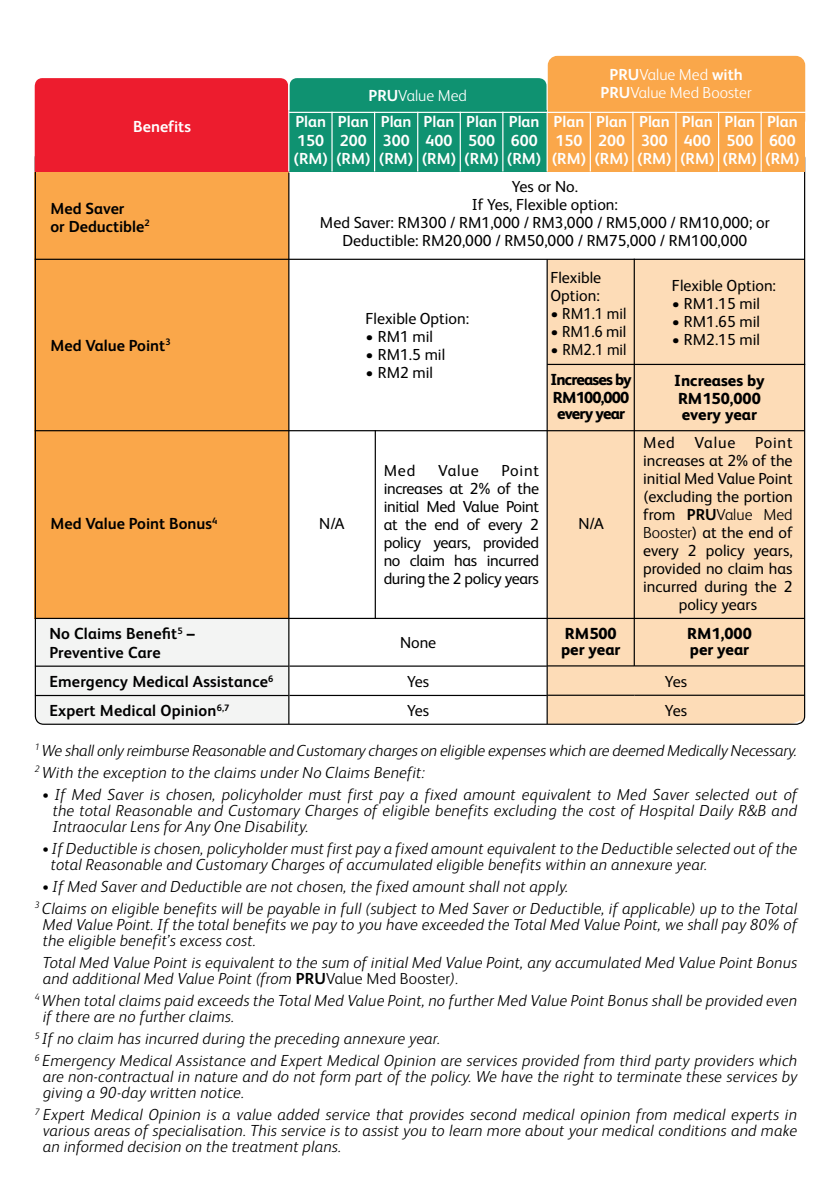
<style>
.page{position:relative;width:840px;height:1191px;background:#fff}
.page>*{position:absolute;margin:0;border:0;box-sizing:border-box;transform-origin:0 0}
.t1{font:italic 300 16px/16px "FS Albert Pro";letter-spacing:.01em;color:#000}
.t2{font:16px/18px "FS Albert Pro";color:#000}
.t3{font:italic 300 16px/22px "FS Albert Pro";letter-spacing:-.01em;color:#000}
.t4{font:700 16px/18px "FS Albert Pro";color:#fff}
.t5{font:700 16px/18px "FS Albert Pro";letter-spacing:.01em;color:#000}
.t6{font:800 16px/16px "FS Albert Pro";color:#000}
.t7{font:300 16px/18px "FS Albert Pro";color:#fff;text-align:center}
.t8{font:800 16px/18px "FS Albert Pro";letter-spacing:-.05em;color:#000}
.s1{font-weight:700}
.s2{font-weight:300}
.s3{font-family:"Agenda";font-weight:400;font-style:normal}
.s4{font-weight:700;font-style:normal}
.s5{font-style:normal}
</style>
<div class="page">
<div style="left:35px;top:351px;width:190px;height:373px;background:#f3f4f3;border-radius:9px"></div>
<div style="left:98px;top:351px;width:190px;height:373px;background:#f3f4f3"></div>
<div style="left:35px;top:173px;width:254px;height:446px;background:#faa74a"></div>
<svg style="left:34px;top:78px;width:513px;height:95px;background:#825d54"></svg>
<div style="left:547px;top:260px;width:257px;height:464px;background:#fddcb7"></div>
<hr style="left:546px;top:259px;width:1px;height:465px;background:#000">
<hr style="left:633px;top:259px;width:1px;height:407px;background:#000">
<hr style="left:374px;top:430px;width:1px;height:189px;background:#000">
<hr style="left:288px;top:173px;width:1px;height:551px;background:#000">
<hr style="left:547px;top:364px;width:257px;height:1px;background:#000">
<hr style="left:35px;top:430px;width:769px;height:1px;background:#000">
<hr style="left:35px;top:618px;width:769px;height:1px;background:#000">
<hr style="left:35px;top:259px;width:769px;height:1px;background:#000">
<hr style="left:289px;top:665px;width:257px;height:1px;background:#000">
<hr style="left:289px;top:695px;width:257px;height:1px;background:#000">
<hr style="left:35px;top:665px;width:253px;height:2px;background:#000">
<hr style="left:35px;top:695px;width:253px;height:1px;background:#000">
<hr style="left:547px;top:665px;width:87px;height:1px;background:#000">
<hr style="left:634px;top:665px;width:170px;height:1px;background:#000">
<hr style="left:547px;top:694px;width:87px;height:2px;background:#000">
<hr style="left:634px;top:694px;width:170px;height:2px;background:#000">
<div style="left:35px;top:110px;width:254px;height:61px;background:#ed1c2e"></div>
<div style="left:548px;top:57px;width:255px;height:71px;background:#faa74a;border-radius:9px"></div>
<div style="left:547px;top:56px;width:257px;height:73px;border:2px solid #faa74a;border-radius:9px"></div>
<div style="left:289px;top:110px;width:257px;height:61px;background:#0f9271"></div>
<div style="left:547px;top:112px;width:257px;height:59px;background:#faa74a"></div>
<hr style="left:331px;top:112px;width:1px;height:59px;background:#fff">
<hr style="left:374px;top:112px;width:1px;height:59px;background:#fff">
<hr style="left:417px;top:112px;width:1px;height:59px;background:#fff">
<hr style="left:459px;top:112px;width:1px;height:59px;background:#fff">
<hr style="left:502px;top:112px;width:1px;height:59px;background:#fff">
<hr style="left:589px;top:112px;width:1px;height:59px;background:#fff">
<hr style="left:632px;top:112px;width:1px;height:59px;background:#fff">
<hr style="left:675px;top:112px;width:1px;height:59px;background:#fff">
<hr style="left:717px;top:112px;width:1px;height:59px;background:#fff">
<hr style="left:760px;top:112px;width:1px;height:59px;background:#fff">
<hr style="left:289px;top:112px;width:517px;height:1px;background:#fff">
<hr style="left:288px;top:78px;width:1px;height:93px;background:#fff">
<hr style="left:546px;top:112px;width:1px;height:59px;background:#fff">
<p class="t4" style="left:133px;top:116px;width:59px">Benefits</p>
<p class="t5" style="left:50px;top:198px;width:100px">Med Saver<br>or Deductible<sup>2</sup></p>
<p class="t5" style="left:50px;top:335px;width:121px">Med Value Point<sup>3</sup></p>
<p class="t7" style="left:368px;top:86px;width:100px"><span class="s1">PRU</span>Value Med</p>
<p class="t7" style="left:600px;top:64px;width:153px"><span class="s1">PRU</span>Value Med <span class="s1">with<br>PRU</span>Value Med Booster</p>
<p class="t4" style="left:293px;top:112px;width:35px">Plan<br>150 (RM)</p>
<p class="t4" style="left:336px;top:112px;width:35px">Plan<br>200 (RM)</p>
<p class="t4" style="left:379px;top:112px;width:35px">Plan<br>300 (RM)</p>
<p class="t4" style="left:422px;top:112px;width:35px">Plan<br>400 (RM)</p>
<p class="t4" style="left:464px;top:112px;width:35px">Plan<br>500 (RM)</p>
<p class="t4" style="left:507px;top:112px;width:35px">Plan<br>600 (RM)</p>
<p class="t4" style="left:551px;top:112px;width:35px">Plan<br>150 (RM)</p>
<p class="t4" style="left:594px;top:112px;width:35px">Plan<br>200 (RM)</p>
<p class="t4" style="left:637px;top:112px;width:35px">Plan<br>300 (RM)</p>
<p class="t4" style="left:680px;top:112px;width:35px">Plan<br>400 (RM)</p>
<p class="t4" style="left:722px;top:112px;width:35px">Plan<br>500 (RM)</p>
<p class="t4" style="left:765px;top:112px;width:35px">Plan<br>600 (RM)</p>
<p class="t2" style="left:320px;top:176px;width:451px;text-align:center">Yes or No.<br>If Yes, Flexible option:<br>Med Saver: RM300 / RM1,000 / RM3,000 / RM5,000 / RM10,000; or Deductible: RM20,000 / RM50,000 / RM75,000 / RM100,000</p>
<p class="t2" style="left:365px;top:308px;width:105px">Flexible Option:</p>
<p class="t2" style="left:365px;top:326px;width:69px">• RM1 mil</p>
<p class="t2" style="left:365px;top:344px;width:81px">• RM1.5 mil</p>
<p class="t2" style="left:365px;top:362px;width:69px">• RM2 mil</p>
<p class="t2" style="left:550px;top:267px;width:52px">Flexible<br>Option:</p>
<p class="t2" style="left:550px;top:303px;width:77px">• RM1.1 mil</p>
<p class="t2" style="left:550px;top:321px;width:77px">• RM1.6 mil</p>
<p class="t2" style="left:550px;top:339px;width:78px">• RM2.1 mil</p>
<p class="t8" style="left:550px;top:369px;width:83px">Increases by<br>RM100,000</p>
<p class="t8" style="left:557px;top:403px;width:69px">every year</p>
<p class="t2" style="left:671px;top:275px;width:105px">Flexible Option:</p>
<p class="t2" style="left:671px;top:293px;width:90px">• RM1.15 mil</p>
<p class="t2" style="left:671px;top:311px;width:90px">• RM1.65 mil</p>
<p class="t2" style="left:671px;top:329px;width:90px">• RM2.15 mil</p>
<p class="t6" style="left:673px;top:370px;width:92px;line-height:18px">Increases by<br>RM150,000</p>
<p class="t6" style="left:681px;top:405px;width:76px">every year</p>
<p class="t5" style="left:50px;top:513px;width:168px">Med Value Point Bonus<sup>4</sup></p>
<p class="t2" style="left:319px;top:513px;width:27px">N/A</p>
<p class="t5" style="left:49px;top:624px;width:147px">No Claims Benefit<sup>5</sup> –<br>Preventive Care</p>
<p class="t5" style="left:49px;top:666px;width:225px;line-height:29.4px">Emergency Medical Assistance<sup>6<br></sup>Expert Medical Opinion<sup>6,7</sup></p>
<p class="t2" style="left:383px;top:460px;width:33px">Med</p>
<p class="t2" style="left:438px;top:460px;width:42px">Value</p>
<p class="t2" style="left:383px;top:460px;width:157px;text-align:justify;text-indent:118px">Point increases at 2% of the initial Med Value Point at the end of every 2 policy years, provided no claim has incurred during the 2 policy years</p>
<p class="t2" style="left:400px;top:633px;width:38px">None</p>
<p class="t2" style="left:407px;top:665px;width:24px;line-height:29.4px">Yes<br>Yes</p>
<p class="t2" style="left:578px;top:513px;width:27px">N/A</p>
<p class="t2" style="left:642px;top:432px;width:151px;text-align:center">Med Value Point increases at 2% of the initial Med Value Point (excluding the portion from <span class="s1">PRU</span><span class="s2">Value Med<br>Booster</span>) at the end of every 2 policy years, provided no claim has incurred during the 2 policy years</p>
<p class="t6" style="left:561px;top:624px;width:61px">RM500 per year</p>
<p class="t6" style="left:686px;top:624px;width:66px">RM1,000 per year</p>
<p class="t2" style="left:664px;top:665px;width:24px;line-height:29.4px">Yes<br>Yes</p>
<p class="t3" style="left:35px;top:738px;width:763px"><sup>1</sup> We shall only reimburse Reasonable and Customary charges on eligible expenses which are deemed Medically Necessary.<br><sup>2</sup> With the exception to the claims under No Claims Benefit:</p>
<p class="t1" style="left:53px;top:785px;width:745px;text-align:justify;text-indent:-10px"><span class="s3">•</span> If Med Saver is chosen, policyholder must first pay a fixed amount equivalent to Med Saver selected out of the total Reasonable and Customary Charges of eligible benefits excluding the cost of Hospital Daily R&amp;B and Intraocular Lens for Any One Disability.</p>
<p class="t1" style="left:51px;top:839px;width:747px;text-indent:-8px"><span class="s3">•</span> If Deductible is chosen, policyholder must first pay a fixed amount equivalent to the Deductible selected out of the total Reasonable and Customary Charges of accumulated eligible benefits within an annexure year.</p>
<p class="t1" style="left:35px;top:874px;width:763px;line-height:22px;text-indent:8px"><span class="s3">•</span> If Med Saver and Deductible are not chosen, the fixed amount shall not apply.<br><sup>3</sup> Claims on eligible benefits will be payable in full (subject to Med Saver or Deductible, if applicable) up to the Total</p>
<p class="t1" style="left:43px;top:915px;width:755px">Med Value Point. If the total benefits we pay to you have exceeded the Total Med Value Point, we shall pay 80% of the eligible benefit’s excess cost.</p>
<p class="t1" style="left:43px;top:953px;width:755px">Total Med Value Point is equivalent to the sum of initial Med Value Point, any accumulated Med Value Point Bonus and additional Med Value Point (from <span class="s4">PRU</span><span class="s5">Value Med Booster</span>).</p>
<p class="t1" style="left:43px;top:991px;width:755px;text-indent:-8px"><sup>4</sup> When total claims paid exceeds the Total Med Value Point, no further Med Value Point Bonus shall be provided even if there are no further claims.</p>
<p class="t1" style="left:35px;top:1026px;width:763px;line-height:22px"><sup>5</sup> If no claim has incurred during the preceding annexure year.<br><sup>6</sup> Emergency Medical Assistance and Expert Medical Opinion are services provided from third party providers which</p>
<p class="t1" style="left:43px;top:1067px;width:755px">are non-contractual in nature and do not form part of the policy. We have the right to terminate these services by giving a 90-day written notice.</p>
<p class="t1" style="left:43px;top:1105px;width:755px;text-align:justify;text-indent:-8px"><sup>7</sup> Expert Medical Opinion is a value added service that provides second medical opinion from medical experts in various areas of specialisation. This service is to assist you to learn more about your medical conditions and make an informed decision on the treatment plans.</p>
</div>
